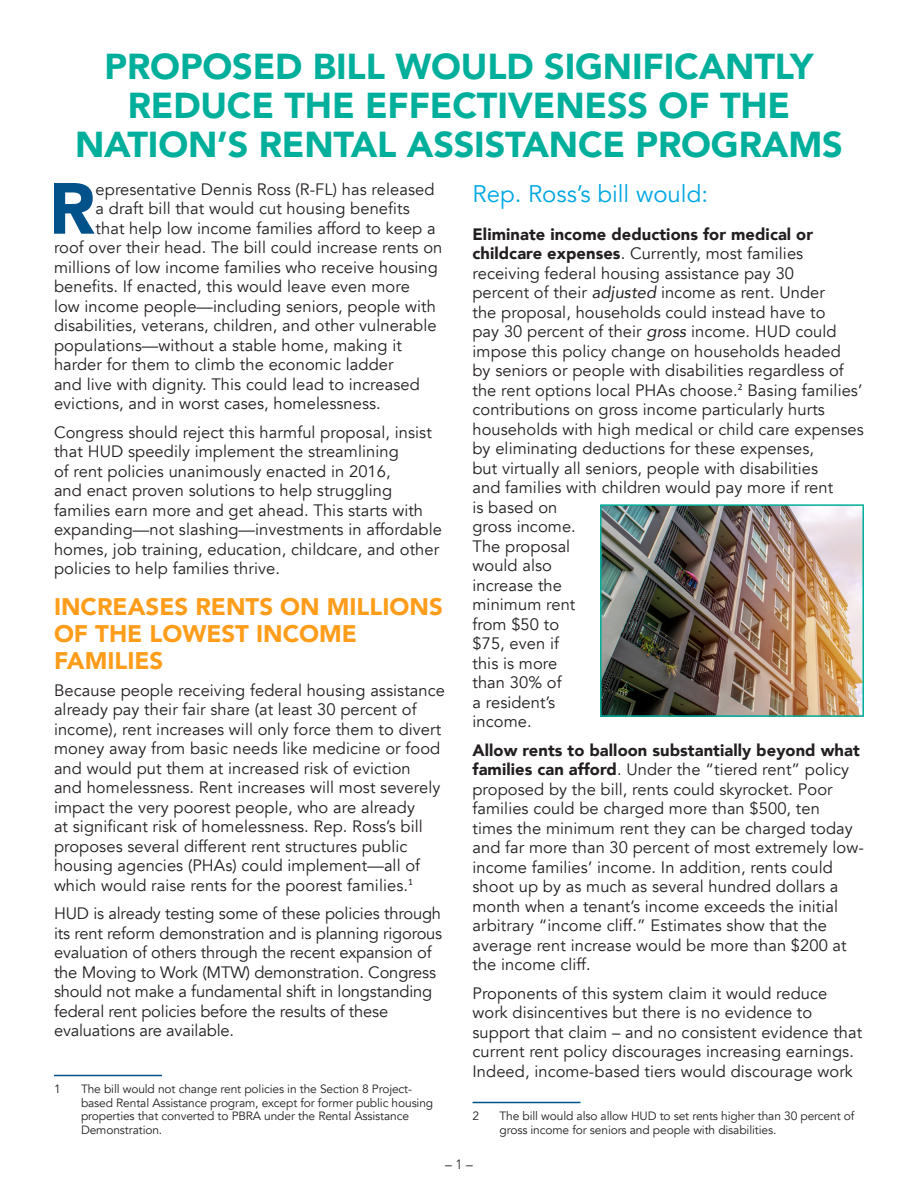
<style>
.page{position:relative;width:918px;height:1188px;background:#fff}
.page>*{position:absolute;margin:0;border:0;box-sizing:border-box;transform-origin:0 0}
.Normal-Dropcap{font:900 71.55px "Avenir";color:#01518a}
.Heading_1{font:900 36px/39px "Avenir";letter-spacing:-.005em;color:#00af9b;text-align:center}
.Heading_2{font:900 24px/27px "Avenir";color:#ff9d1b}
.Heading_3{font:24px "Avenir";color:#00a8e1}
.Normal-Dropcap-2{font:16.5px/19.5px "Avenir";letter-spacing:.005em;color:#231f20}
.t1{font:300 13.5px "Avenir";color:#231f20}
.footnotes{font:12px/13.5px "Avenir";letter-spacing:-.01em;color:#231f20}
.s1{font-weight:900}
.s2{font-style:italic}
</style>
<div class="page">
<img style="left:603px;top:507px;width:258px;height:207px">
<div style="left:600px;top:504px;width:264px;height:213px;border:2px solid #00af9b"></div>
<hr style="left:54px;top:1075px;width:108px;height:1px;background:#01518a">
<hr style="left:472px;top:1102px;width:108px;height:1px;background:#01518a">
<p class="Heading_1" style="left:75px;top:46px;width:769px">PROPOSED BILL WOULD SIGNIFICANTLY<br>REDUCE THE EFFECTIVENESS OF THE<br>NATION’S RENTAL ASSISTANCE PROGRAMS</p>
<p class="Normal-Dropcap" style="left:49px;top:147px;width:48px">R</p>
<p class="Normal-Dropcap-2" style="left:96px;top:180px;width:340px">epresentative Dennis Ross (R-FL) has released</p>
<p class="Heading_3" style="left:472px;top:180px;width:237px">Rep. Ross’s bill would:</p>
<p class="Normal-Dropcap-2" style="left:472px;top:225px;width:393px"><span class="s1">Eliminate income deductions for medical or childcare expenses</span>. Currently, most families receiving federal housing assistance pay 30<br>percent of their <span class="s2">adjusted</span> income as rent. Under<br>the proposal, households could instead have to<br>pay 30 percent of their <span class="s2">gross</span> income. HUD could impose this policy change on households headed<br>by seniors or people with disabilities regardless of the rent options local PHAs choose.<sup>2</sup> Basing families’ contributions on gross income particularly hurts households with high medical or child care expenses by eliminating deductions for these expenses,<br>but virtually all seniors, people with disabilities<br>and families with children would pay more if rent<br>is based on<br>gross income.<br>The proposal<br>would also<br>increase the<br>minimum rent<br>from $50 to<br>$75, even if<br>this is more<br>than 30% of<br>a resident’s<br>income.</p>
<p class="Normal-Dropcap-2" style="left:472px;top:741px;width:393px"><span class="s1">Allow rents to balloon substantially beyond what families can afford</span>. Under the “tiered rent” policy proposed by the bill, rents could skyrocket. Poor families could be charged more than $500, ten times the minimum rent they can be charged today and far more than 30 percent of most extremely low&shy;income families’ income. In addition, rents could shoot up by as much as several hundred dollars a month when a tenant’s income exceeds the initial arbitrary “income cliff.” Estimates show that the average rent increase would be more than $200 at the income cliff.</p>
<p class="Normal-Dropcap-2" style="left:472px;top:984px;width:391px">Proponents of this system claim it would reduce work disincentives but there is no evidence to support that claim – and no consistent evidence that current rent policy discourages increasing earnings.<br>Indeed, income-based tiers would discourage work</p>
<p class="footnotes" style="left:472px;top:1110px;width:8px">2</p>
<p class="footnotes" style="left:500px;top:1110px;width:356px">The bill would also allow HUD to set rents higher than 30 percent of gross income for seniors and people with disabilities.</p>
<p class="Normal-Dropcap-2" style="left:96px;top:199px;width:316px">a draft bill that would cut housing benefits</p>
<p class="Normal-Dropcap-2" style="left:96px;top:219px;width:342px">that help low income families afford to keep a</p>
<p class="Normal-Dropcap-2" style="left:54px;top:238px;width:390px">roof over their head. The bill could increase rents on</p>
<p class="Normal-Dropcap-2" style="left:54px;top:258px;width:385px">millions of low income families who receive housing</p>
<p class="Normal-Dropcap-2" style="left:54px;top:277px;width:357px">benefits. If enacted, this would leave even more</p>
<p class="Normal-Dropcap-2" style="left:54px;top:297px;width:383px">low income people—including seniors, people with</p>
<p class="Normal-Dropcap-2" style="left:54px;top:316px;width:384px">disabilities, veterans, children, and other vulnerable</p>
<p class="Normal-Dropcap-2" style="left:54px;top:336px;width:349px">populations—without a stable home, making it</p>
<p class="Normal-Dropcap-2" style="left:54px;top:355px;width:341px">harder for them to climb the economic ladder</p>
<p class="Normal-Dropcap-2" style="left:54px;top:375px;width:367px">and live with dignity. This could lead to increased</p>
<p class="Normal-Dropcap-2" style="left:54px;top:394px;width:328px">evictions, and in worst cases, homelessness.</p>
<p class="Normal-Dropcap-2" style="left:54px;top:423px;width:389px">Congress should reject this harmful proposal, insist that HUD speedily implement the streamlining<br>of rent policies unanimously enacted in 2016,<br>and enact proven solutions to help struggling families earn more and get ahead. This starts with expanding—not slashing—investments in affordable homes, job training, education, childcare, and other policies to help families thrive.</p>
<p class="Heading_2" style="left:54px;top:592px;width:390px">INCREASES RENTS ON MILLIONS<br>OF THE LOWEST INCOME<br>FAMILIES</p>
<p class="Normal-Dropcap-2" style="left:54px;top:681px;width:393px">Because people receiving federal housing assistance already pay their fair share (at least 30 percent of income), rent increases will only force them to divert money away from basic needs like medicine or food and would put them at increased risk of eviction<br>and homelessness. Rent increases will most severely impact the very poorest people, who are already<br>at significant risk of homelessness. Rep. Ross’s bill proposes several different rent structures public housing agencies (PHAs) could implement—all of which would raise rents for the poorest families.<sup>1</sup></p>
<p class="Normal-Dropcap-2" style="left:54px;top:904px;width:390px">HUD is already testing some of these policies through its rent reform demonstration and is planning rigorous evaluation of others through the recent expansion of the Moving to Work (MTW) demonstration. Congress should not make a fundamental shift in longstanding federal rent policies before the results of these evaluations are available.</p>
<p class="footnotes" style="left:54px;top:1083px;width:8px">1</p>
<p class="footnotes" style="left:81px;top:1083px;width:354px">The bill would not change rent policies in the Section 8 Project&shy;based Rental Assistance program, except for former public housing properties that converted to PBRA under the Rental Assistance Demonstration.</p>
<p class="t1" style="left:445px;top:1156px;width:29px">– 1 –</p>
</div>
